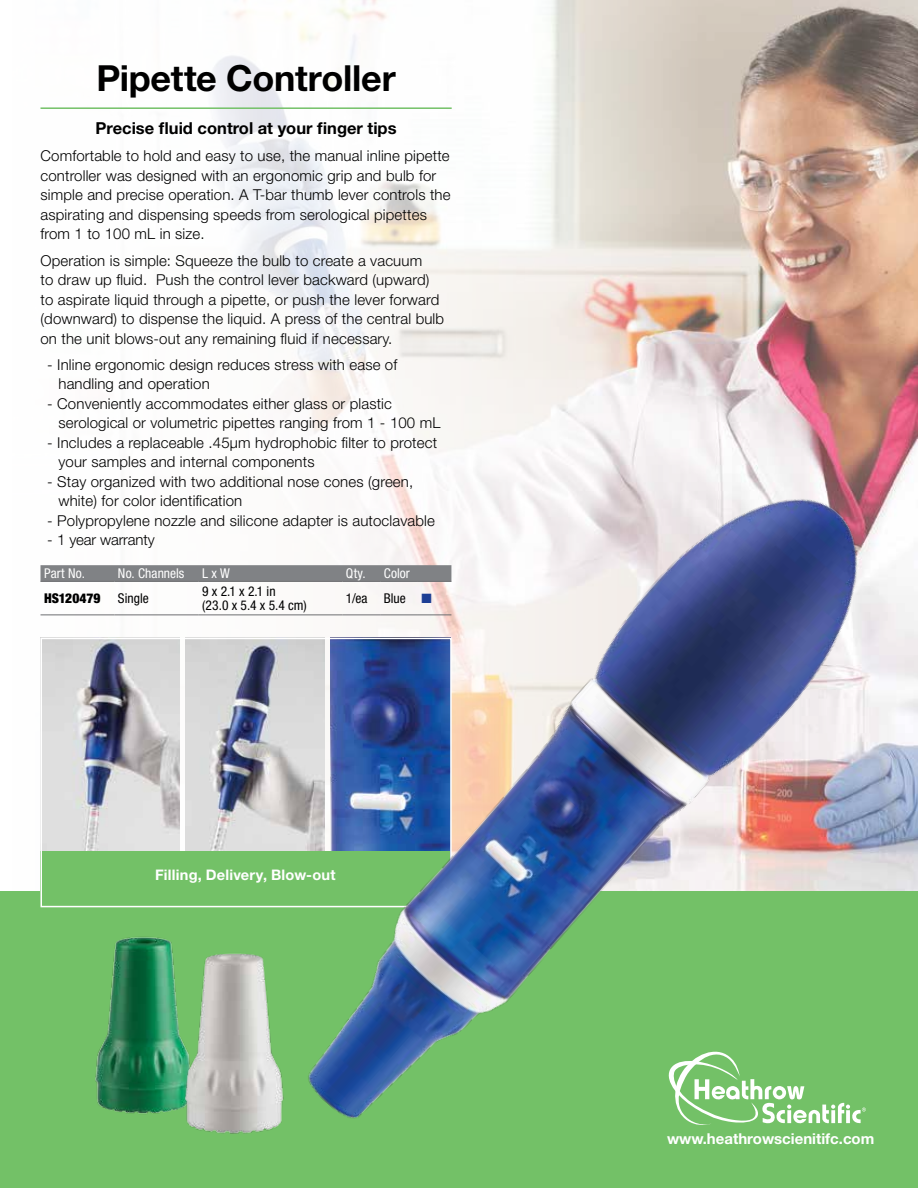
<style>
.page{position:relative;width:918px;height:1188px;background:#fff}
.page>*{position:absolute;margin:0;border:0;box-sizing:border-box;transform-origin:0 0}
.t1{font:700 36px "Helvetica Neue LT Std";letter-spacing:-.01em;color:#000}
.t2{font:700 16.5px "Helvetica Neue LT Std";color:#000}
.t3{font:300 15px/19.5px "Helvetica Neue LT Std";letter-spacing:.01em;color:#000}
.t4{font:700 15px "Helvetica Neue LT Std";color:#fff}
.t5{font:300 15px "Helvetica Neue LT Std";letter-spacing:-.01em;color:#000}
.t6{font:700 14.55px "Helvetica Neue LT Std";letter-spacing:.015em;color:#fff}
.t7{font:condensed 13.5px/13.5px "Helvetica Neue LT Std";color:#000}
.t8{font:condensed 13.5px "Helvetica Neue LT Std";letter-spacing:.005em;color:#fff}
.t9{font:900 condensed 13.5px "Helvetica Neue LT Std";letter-spacing:.005em;color:#000}
.s1{color:#1c3e94}
</style>
<div class="page">
<img style="left:40px;top:0;width:878px;height:638px">
<div style="left:0;top:891px;width:918px;height:297px;background:#73c167"></div>
<img style="left:185px;top:641px;width:38px;height:210px">
<img style="left:43px;top:641px;width:137px;height:210px">
<div style="left:40px;top:851px;width:410px;height:48px;background:#73c167"></div>
<img style="left:223px;top:432px;width:695px;height:686px">
<img style="left:95px;top:936px;width:77px;height:178px">
<img style="left:172px;top:942px;width:126px;height:192px">
<hr style="left:40px;top:107px;width:412px;height:2px;background:#73c167">
<svg style="left:664px;top:1045px;width:202px;height:80px"></svg>
<div style="left:40px;top:565px;width:411px;height:16px;background:#808285"></div>
<hr style="left:40px;top:615px;width:74px;height:1px;background:#6d6e71">
<hr style="left:114px;top:615px;width:85px;height:1px;background:#6d6e71">
<hr style="left:199px;top:615px;width:143px;height:1px;background:#6d6e71">
<hr style="left:342px;top:615px;width:38px;height:1px;background:#6d6e71">
<hr style="left:380px;top:615px;width:38px;height:1px;background:#6d6e71">
<hr style="left:418px;top:615px;width:33px;height:1px;background:#6d6e71">
<hr style="left:40px;top:581px;width:74px;height:1px;background:#6d6e71">
<hr style="left:114px;top:581px;width:85px;height:1px;background:#6d6e71">
<hr style="left:199px;top:581px;width:143px;height:1px;background:#6d6e71">
<hr style="left:418px;top:581px;width:33px;height:1px;background:#6d6e71">
<hr style="left:342px;top:581px;width:38px;height:1px;background:#6d6e71">
<hr style="left:380px;top:581px;width:38px;height:1px;background:#6d6e71">
<h1 class="t1" style="left:96px;top:56px;width:301px">Pipette Controller</h1>
<p class="t2" style="left:96px;top:118px;width:302px">Precise fluid control at your finger tips</p>
<p class="t3" style="left:40px;top:146px;width:412px">Comfortable to hold and easy to use, the manual inline pipette controller was designed with an ergonomic grip and bulb for simple and precise operation. A T-bar thumb lever controls the aspirating and dispensing speeds from serological pipettes from 1 to 100 mL in size.</p>
<p class="t3" style="left:40px;top:250px;width:405px">Operation is simple: Squeeze the bulb to create a vacuum<br>to draw up fluid. Push the control lever backward (upward) to aspirate liquid through a pipette, or push the lever forward (downward) to dispense the liquid. A press of the central bulb on the unit blows-out any remaining fluid if necessary.</p>
<p class="t3" style="left:58px;top:354px;width:340px;text-indent:-11px">- Inline ergonomic design reduces stress with ease of handling and operation</p>
<p class="t3" style="left:59px;top:393px;width:384px;text-indent:-11px">- Conveniently accommodates either glass or plastic serological or volumetric pipettes ranging from 1 - 100 mL</p>
<p class="t3" style="left:59px;top:432px;width:380px;text-indent:-11px">- Includes a replaceable .45μm hydrophobic filter to protect your samples and internal components</p>
<p class="t3" style="left:59px;top:471px;width:356px;text-indent:-11px">- Stay organized with two additional nose cones (green, white) for color identification</p>
<p class="t3" style="left:47px;top:510px;width:389px">- Polypropylene nozzle and silicone adapter is autoclavable</p>
<p class="t5" style="left:47px;top:531px;width:109px">- 1 year warranty</p>
<p class="t8" style="left:44px;top:565px;width:42px">Part No.</p>
<p class="t8" style="left:118px;top:565px;width:68px">No. Channels</p>
<p class="t8" style="left:202px;top:565px;width:29px">L x W</p>
<p class="t8" style="left:346px;top:565px;width:22px">Qty.</p>
<p class="t8" style="left:384px;top:565px;width:28px">Color</p>
<p class="t9" style="left:44px;top:590px;width:58px">HS120479</p>
<p class="t7" style="left:118px;top:591px;width:32px">Single</p>
<p class="t7" style="left:202px;top:585px;width:106px">9 x 2.1 x 2.1 in<br>(23.0 x 5.4 x 5.4 cm)</p>
<p class="t7" style="left:346px;top:591px;width:87px">1/ea Blue <span class="s1">■</span></p>
<p class="t6" style="left:155px;top:866px;width:182px">Filling, Delivery, Blow-out</p>
<p class="t4" style="left:667px;top:1130px;width:209px">www.heathrowscienitifc.com</p>
</div>
